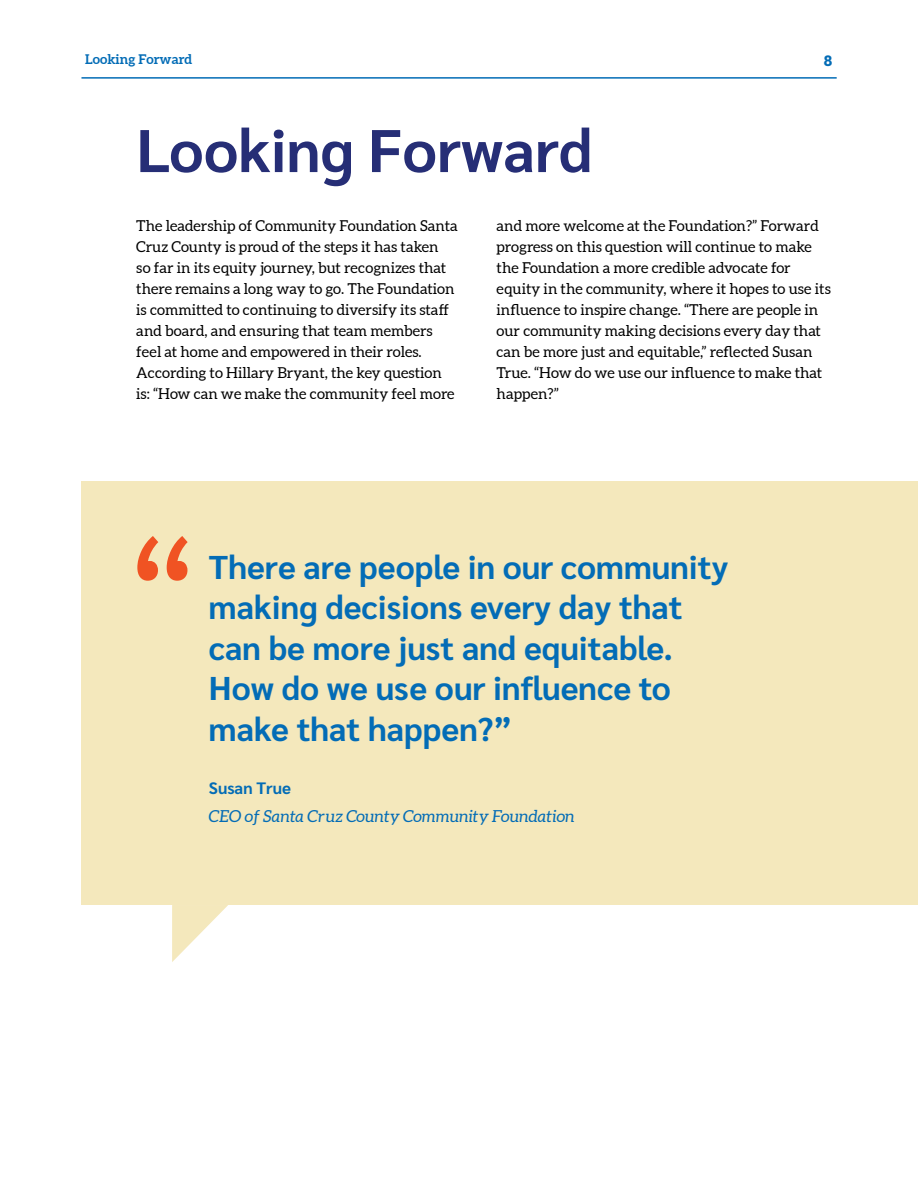
<style>
.page{position:relative;width:918px;height:1188px;background:#fff}
.page>*{position:absolute;margin:0;border:0;box-sizing:border-box;transform-origin:0 0}
.t1{font:700 60px "Sarabun";color:#262e76}
.t2{font:700 33px/40.5px "Sarabun";color:#036cb6}
.t3{font:italic 16.5px "Aleo";color:#036cb6}
.t4{font:700 16.5px "Sarabun";color:#036cb6}
.t5{font:15px/21px "Aleo";color:#000}
.t6{font:800 15px "Sarabun";color:#036cb6}
.t7{font:700 13.5px "Aleo";color:#036cb6}
</style>
<div class="page">
<hr style="left:81px;top:77px;width:756px;height:2px;background:#036cb6">
<svg style="left:172px;top:905px;width:56px;height:57px"></svg>
<div style="left:81px;top:482px;width:837px;height:423px;background:#f4e8bc"></div>
<svg style="left:137px;top:536px;width:51px;height:45px"></svg>
<p class="t7" style="left:85px;top:50px;width:109px">Looking Forward</p>
<p class="t6" style="left:824px;top:52px;width:10px">8</p>
<h1 class="t1" style="left:136px;top:116px;width:458px">Looking Forward</h1>
<p class="t5" style="left:136px;top:216px;width:323px">The leadership of Community Foundation Santa Cruz County is proud of the steps it has taken<br>so far in its equity journey, but recognizes that there remains a long way to go. The Foundation is committed to continuing to diversify its staff and board, and ensuring that team members feel at home and empowered in their roles.<br>According to Hillary Bryant, the key question is: “How can we make the community feel more</p>
<p class="t5" style="left:497px;top:216px;width:336px">and more welcome at the Foundation?” Forward progress on this question will continue to make the Foundation a more credible advocate for equity in the community, where it hopes to use its influence to inspire change. “There are people in our community making decisions every day that can be more just and equitable,” reflected Susan True. “How do we use our influence to make that happen?”</p>
<h2 class="t2" style="left:209px;top:547px;width:521px">There are people in our community making decisions every day that can be more just and equitable.<br>How do we use our influence to make that happen?”</h2>
<p class="t4" style="left:209px;top:779px;width:83px">Susan True</p>
<p class="t3" style="left:209px;top:806px;width:367px">CEO of Santa Cruz County Community Foundation</p>
</div>
